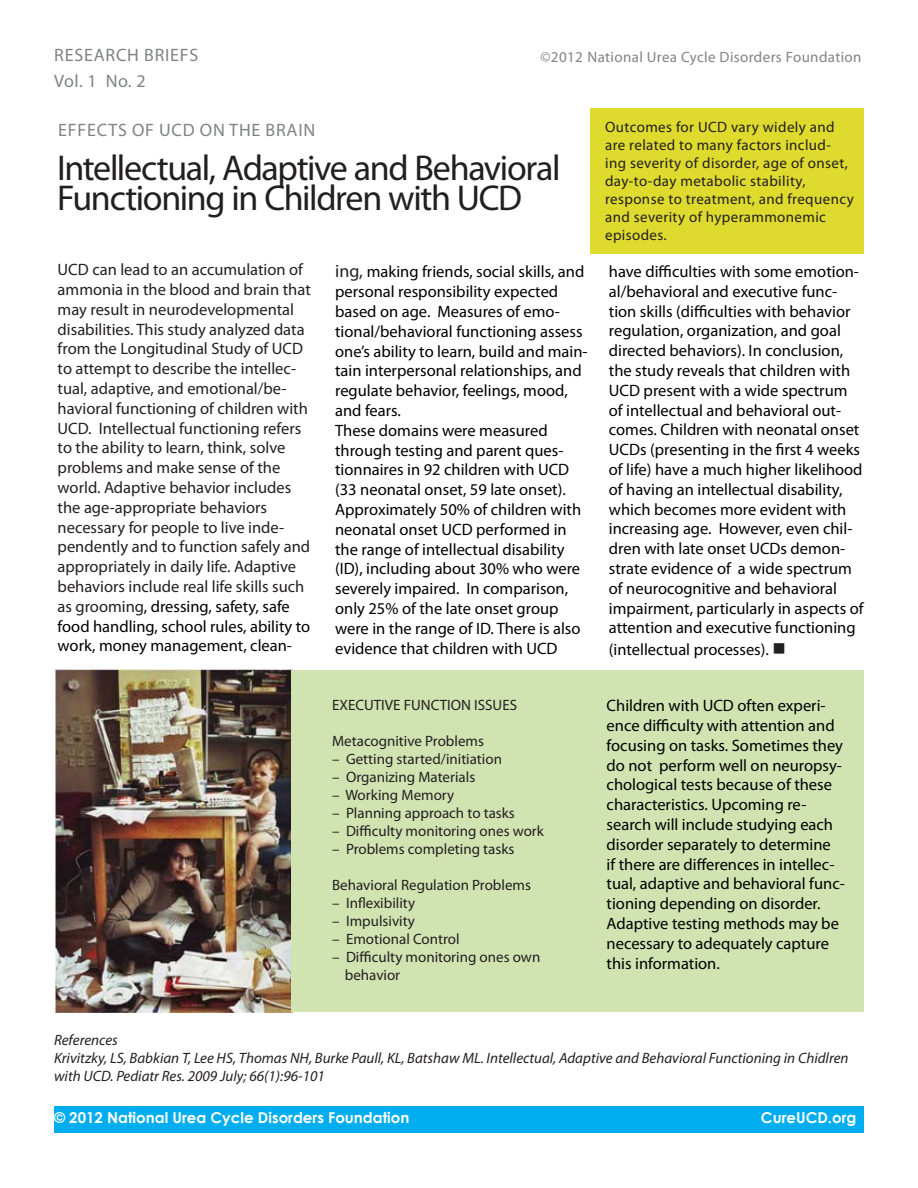
<style>
.page{position:relative;width:918px;height:1188px;background:#fff}
.page>*{position:absolute;margin:0;border:0;box-sizing:border-box;transform-origin:0 0}
.t1{font:36px/30px "Myriad Pro";letter-spacing:-.035em;color:#231f20}
.t2{font:18px "Myriad Pro";letter-spacing:.045em;color:#808285}
.t3{font:16.5px/19.8px "Myriad Pro";color:#000}
.t4{font:16.5px/19.8px "Myriad Pro";color:#231f20}
.t5{font:15px/18px "Myriad Pro";color:#231f20}
.t6{font:15px/18px "Myriad Pro";letter-spacing:.025em;color:#231f20}
.t7{font:italic 15px/18px "Myriad Pro";color:#231f20}
.t8{font:700 15px "Century Gothic";color:#fff}
.t9{font:15px "Myriad Pro";letter-spacing:.025em;color:#808285}
.s1{color:#000}
.s2{font-size:18px;color:#231f20}
.s3{color:#231f20}
</style>
<div class="page">
<div style="left:590px;top:108px;width:274px;height:145px;background:#dfda2e"></div>
<div style="left:54px;top:1106px;width:810px;height:26px;background:#00aeef"></div>
<img style="left:56px;top:669px;width:237px;height:343px">
<div style="left:292px;top:670px;width:572px;height:342px;background:#d2e3b2"></div>
<p class="t2" style="left:54px;top:44px;width:146px">Research briefs</p>
<p class="t9" style="left:540px;top:48px;width:323px">©2012 National Urea Cycle Disorders Foundation</p>
<p class="t2" style="left:54px;top:69px;width:93px">Vol. 1 No. 2</p>
<p class="t2" style="left:58px;top:119px;width:256px">Effects of UCD on the Brain</p>
<h1 class="t1" style="left:57px;top:152px;width:505px">Intellectual, Adaptive and Behavioral<br>Functioning in Children with UCD</h1>
<p class="t6" style="left:605px;top:118px;width:250px">Outcomes for UCD vary widely and are related to many factors includ&shy;ing severity of disorder, age of onset, day-to-day metabolic stability, response to treatment, and frequency and severity of hyperammonemic episodes.</p>
<p class="t4" style="left:58px;top:260px;width:255px">UCD can lead to an accumulation of ammonia in the blood and brain that may result in neurodevelopmental disabilities. This study analyzed data from the Longitudinal Study of UCD to attempt to describe the intellec&shy;tual, adaptive, and emotional/be&shy;havioral functioning of children with UCD. I ntellectual functioning refers to the ability to learn, think, solve problems and make sense of the world. Adaptive behavior includes the age-appropriate behaviors necessary for people to live inde&shy;pendently and to function safely and appropriately in daily life. Adaptive behaviors include real life skills such as grooming<span class="s1">, dressing, safety, safe food handling, school rules, ability to work, money management, clean-</span></p>
<p class="t3" style="left:335px;top:262px;width:254px"><span class="s2">ing,</span> making friends, social skills, and personal responsibility expected based on age. Measures of emo&shy;tional/behavioral functioning assess one’s ability to learn, build and main&shy;tain interpersonal relationships, and regulate behavior, feelings, mood, and fears.<br>These domains were measured through testing and parent ques&shy;tionnaires in 92 children with UCD (33 neonatal onset, 59 late onset).<br>Approximately 50% of children with neonatal onset UCD performed in the range of intellectual disability (ID), including about 30% who were severely impaired. I n comparison, only 25% of the late onset group were in the range of ID. There is also evidence that children with UCD</p>
<p class="t3" style="left:609px;top:261px;width:257px">have difficulties with some emotion&shy;al/behavioral and executive func&shy;tion skills (difficulties with behavior regulation, organization, and goal directed behaviors). I n conclusion, the study reveals that children with UCD present with a wide spectrum of intellectual and behavioral out&shy;comes. Children with neonatal onset UCDs (presenting in the first 4 weeks of life) have a much higher likelihood of having an intellectual disability, which becomes more evident with increasing age. However, even chil&shy;dren with late onset UCDs demon&shy;strate evidence of a wide spectrum of neurocognitive and behavioral impairment, particularly in aspects of attention and executive functioning</p>
<p class="t3" style="left:609px;top:639px;width:178px">(intellectual processes). <span class="s3">■</span></p>
<p class="t5" style="left:332px;top:696px;width:107px">EXECUTIVE FUNCTIO</p>
<p class="t5" style="left:461px;top:696px;width:49px">N ISSUES</p>
<p class="t5" style="left:332px;top:732px;width:153px">Metacognitive Problems</p>
<p class="t5" style="left:332px;top:750px;width:171px">– Getting started/initiation</p>
<p class="t5" style="left:332px;top:768px;width:145px">– Organizing Materials</p>
<p class="t5" style="left:332px;top:786px;width:124px">– Working Memory</p>
<p class="t5" style="left:332px;top:804px;width:184px">– Planning approach to tasks</p>
<p class="t5" style="left:332px;top:822px;width:213px">– Difficulty monitoring ones work</p>
<p class="t5" style="left:332px;top:840px;width:184px">– Problems completing tasks</p>
<p class="t5" style="left:332px;top:876px;width:200px">Behavioral Regulation Problems</p>
<p class="t5" style="left:332px;top:894px;width:84px">– I nflexibility</p>
<p class="t5" style="left:332px;top:912px;width:84px">– I mpulsivity</p>
<p class="t5" style="left:332px;top:930px;width:129px">– Emotional Control</p>
<p class="t5" style="left:345px;top:948px;width:197px;text-indent:-13px">– Difficulty monitoring ones own behavior</p>
<p class="t3" style="left:607px;top:696px;width:240px">Children with UCD often experi&shy;ence difficulty with attention and focusing on tasks. Sometimes they do not perform well on neuropsy&shy;chological tests because of these characteristics. Upcoming re&shy;search will include studying each disorder separately to determine<br>if there are differences in intellec&shy;tual, adaptive and behavioral func&shy;tioning depending on disorder.<br>Adaptive testing methods may be necessary to adequately capture this information.</p>
<p class="t7" style="left:54px;top:1031px;width:796px">References<br>Krivitzky, LS, Babkian T, Lee HS, Thomas NH, Burke Paull, KL, Batshaw ML. Intellectual, Adaptive and Behavioral Functioning in Chidlren with UCD. Pediatr Res. 2009 July; 66(1):96-101</p>
<p class="t8" style="left:54px;top:1106px;width:357px">© 2012 National Urea Cycle Disorders Foundation</p>
<p class="t8" style="left:761px;top:1106px;width:97px">CureUCD.org</p>
</div>
